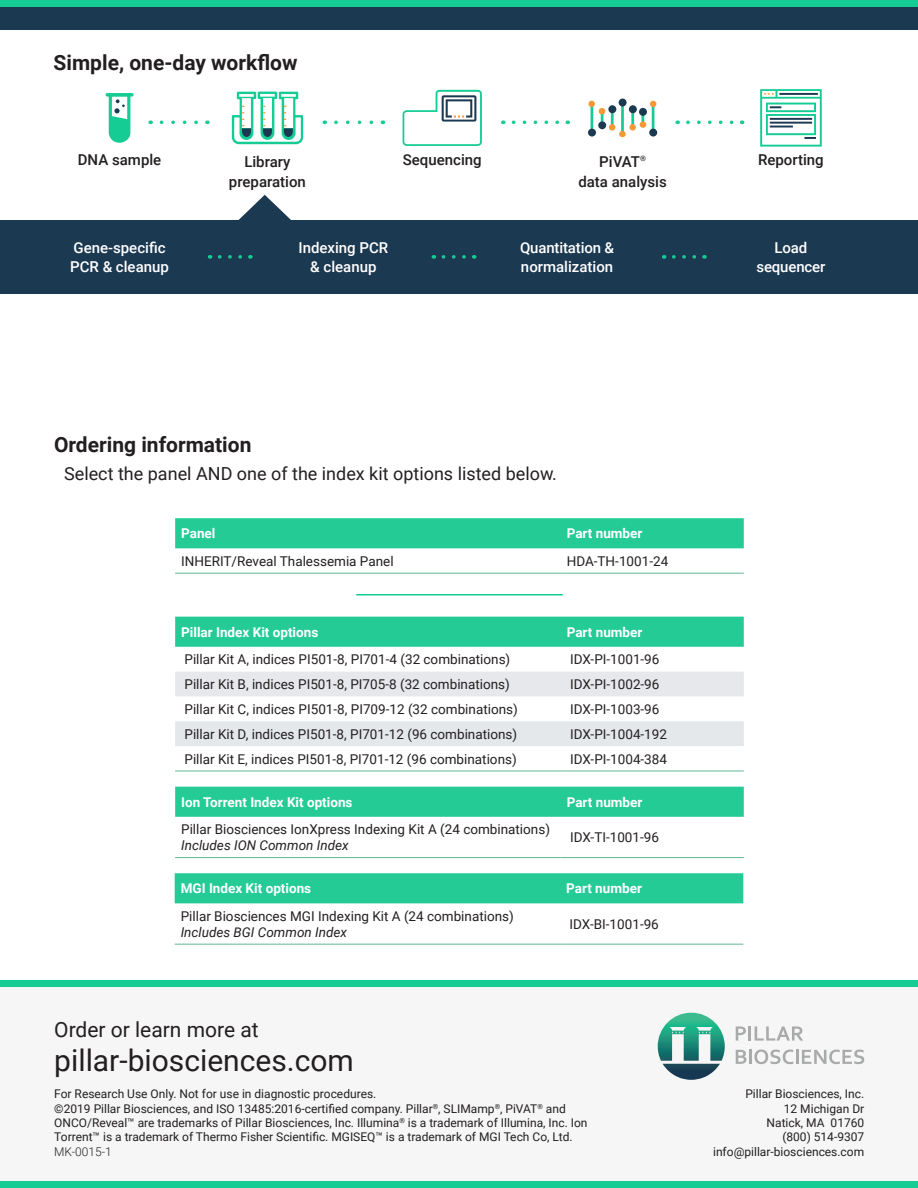
<style>
.page{position:relative;width:918px;height:1188px;background:#fff}
.page>*{position:absolute;margin:0;border:0;box-sizing:border-box;transform-origin:0 0}
.t1{font:30px "Roboto";color:#231f20}
.t2{font:700 21px "Roboto";color:#231f20}
.t3{font:21px "Roboto";color:#231f20}
.t4{font:18px "Roboto";color:#231f20}
.t5{font:500 15px/19.5px "Roboto";color:#fff}
.t6{font:500 15px "Roboto";color:#231f20}
.t7{font:13.5px "Roboto";color:#231f20}
.t8{font:700 13.5px "Roboto";color:#fff}
.t9{font:italic 13.5px "Roboto";color:#231f20}
.t10{font:12px/14.4px "Roboto";color:#231f20}
.t11{font:300 12px "Roboto";color:#231f20}
</style>
<div class="page">
<div style="left:0;top:984px;width:918px;height:204px;background:#f6f6f6"></div>
<div style="left:0;top:1182px;width:918px;height:6px;background:#15cd94"></div>
<svg style="left:658px;top:1013px;width:67px;height:67px"></svg>
<svg style="left:736px;top:1026px;width:67px;height:15px"></svg>
<svg style="left:736px;top:1050px;width:11px;height:14px"></svg>
<hr style="left:749px;top:1050px;width:3px;height:14px;background:#a9aaaa">
<svg style="left:754px;top:1050px;width:39px;height:14px"></svg>
<hr style="left:796px;top:1050px;width:3px;height:14px;background:#a9aaaa">
<svg style="left:802px;top:1050px;width:62px;height:14px"></svg>
<div style="left:0;top:981px;width:918px;height:6px;background:#15cd94"></div>
<div style="left:0;top:0;width:918px;height:29px;background:#1c3952"></div>
<div style="left:0;top:0;width:918px;height:6px;background:#15cd94"></div>
<svg style="left:403px;top:90px;width:79px;height:56px"></svg>
<svg style="left:232px;top:92px;width:71px;height:52px"></svg>
<svg style="left:588px;top:98px;width:69px;height:39px"></svg>
<svg style="left:760px;top:89px;width:62px;height:58px"></svg>
<svg style="left:106px;top:93px;width:28px;height:50px"></svg>
<div style="left:0;top:220px;width:918px;height:74px;background:#1c3952"></div>
<svg style="left:238px;top:195px;width:53px;height:25px"></svg>
<svg style="left:162px;top:120px;width:36px;height:4px"></svg>
<svg style="left:336px;top:120px;width:47px;height:4px"></svg>
<svg style="left:514px;top:120px;width:54px;height:4px"></svg>
<svg style="left:688px;top:120px;width:46px;height:4px"></svg>
<svg style="left:220px;top:255px;width:31px;height:4px"></svg>
<svg style="left:443px;top:255px;width:32px;height:4px"></svg>
<svg style="left:674px;top:255px;width:31px;height:4px"></svg>
<div style="left:175px;top:518px;width:569px;height:30px;background:#24cb94"></div>
<hr style="left:175px;top:573px;width:386px;height:1px;background:#61b791">
<hr style="left:561px;top:573px;width:183px;height:1px;background:#61b791">
<div style="left:175px;top:617px;width:569px;height:30px;background:#24cb94"></div>
<div style="left:175px;top:672px;width:569px;height:24px;background:#e7e8ec"></div>
<div style="left:175px;top:721px;width:569px;height:25px;background:#e4e8eb"></div>
<hr style="left:175px;top:771px;width:386px;height:1px;background:#61b791">
<hr style="left:561px;top:771px;width:183px;height:1px;background:#61b791">
<div style="left:175px;top:787px;width:569px;height:30px;background:#24cb94"></div>
<hr style="left:175px;top:857px;width:386px;height:1px;background:#61b791">
<hr style="left:561px;top:857px;width:183px;height:1px;background:#61b791">
<div style="left:175px;top:873px;width:568px;height:30px;background:#24cb94"></div>
<hr style="left:175px;top:944px;width:385px;height:1px;background:#61b791">
<hr style="left:560px;top:944px;width:183px;height:1px;background:#61b791">
<hr style="left:356px;top:594px;width:207px;height:2px;background:#15cd94">
<p class="t2" style="left:54px;top:48px;width:245px">Simple, one-day workflow</p>
<p class="t6" style="left:78px;top:149px;width:85px">DNA sample</p>
<p class="t6" style="left:244px;top:152px;width:48px">Library</p>
<p class="t6" style="left:758px;top:149px;width:67px">Reporting</p>
<p class="t6" style="left:229px;top:171px;width:79px">preparation</p>
<p class="t6" style="left:403px;top:149px;width:80px">Sequencing</p>
<p class="t6" style="left:599px;top:152px;width:48px">PiVAT<sup>®</sup></p>
<p class="t6" style="left:578px;top:171px;width:90px">data analysis</p>
<p class="t5" style="left:70px;top:237px;width:100px">Gene-specific<br>PCR &amp; cleanup</p>
<p class="t5" style="left:298px;top:237px;width:91px">Indexing PCR</p>
<p class="t5" style="left:310px;top:257px;width:68px">&amp; cleanup</p>
<p class="t5" style="left:520px;top:237px;width:96px">Quantitation &amp; normalization</p>
<p class="t5" style="left:775px;top:237px;width:34px">Load</p>
<p class="t5" style="left:756px;top:257px;width:71px">sequencer</p>
<p class="t2" style="left:54px;top:430px;width:199px">Ordering information</p>
<p class="t4" style="left:64px;top:461px;width:494px">Select the panel AND one of the index kit options listed below.</p>
<p class="t8" style="left:181px;top:524px;width:36px">Panel</p>
<p class="t8" style="left:567px;top:524px;width:77px">Part number</p>
<p class="t7" style="left:181px;top:552px;width:214px">INHERIT/Reveal Thalessemia Panel</p>
<p class="t7" style="left:567px;top:552px;width:103px">HDA-TH-1001-24</p>
<p class="t8" style="left:181px;top:623px;width:139px">Pillar Index Kit options</p>
<p class="t8" style="left:567px;top:623px;width:77px">Part number</p>
<p class="t7" style="left:185px;top:650px;width:327px">Pillar Kit A, indices PI501-8, PI701-4 (32 combinations)</p>
<p class="t7" style="left:570px;top:650px;width:91px">IDX-PI-1001-96</p>
<p class="t7" style="left:185px;top:675px;width:327px">Pillar Kit B, indices PI501-8, PI705-8 (32 combinations)</p>
<p class="t7" style="left:570px;top:675px;width:91px">IDX-PI-1002-96</p>
<p class="t7" style="left:185px;top:700px;width:335px">Pillar Kit C, indices PI501-8, PI709-12 (32 combinations)</p>
<p class="t7" style="left:570px;top:700px;width:91px">IDX-PI-1003-96</p>
<p class="t7" style="left:185px;top:725px;width:334px">Pillar Kit D, indices PI501-8, PI701-12 (96 combinations)</p>
<p class="t7" style="left:570px;top:725px;width:99px">IDX-PI-1004-192</p>
<p class="t7" style="left:185px;top:749px;width:334px">Pillar Kit E, indices PI501-8, PI701-12 (96 combinations)</p>
<p class="t7" style="left:570px;top:749px;width:99px">IDX-PI-1004-384</p>
<p class="t8" style="left:181px;top:793px;width:173px">Ion Torrent Index Kit options</p>
<p class="t8" style="left:567px;top:793px;width:77px">Part number</p>
<p class="t7" style="left:181px;top:820px;width:370px">Pillar Biosciences IonXpress Indexing Kit A (24 combinations)</p>
<p class="t9" style="left:181px;top:836px;width:169px">Includes ION Common Index</p>
<p class="t7" style="left:570px;top:828px;width:90px">IDX-TI-1001-96</p>
<p class="t8" style="left:181px;top:879px;width:132px">MGI Index Kit options</p>
<p class="t8" style="left:566px;top:879px;width:77px">Part number</p>
<p class="t7" style="left:181px;top:906px;width:335px">Pillar Biosciences MGI Indexing Kit A (24 combinations)</p>
<p class="t9" style="left:181px;top:923px;width:168px">Includes BGI Common Index</p>
<p class="t7" style="left:570px;top:915px;width:91px">IDX-BI-1001-96</p>
<p class="t3" style="left:54px;top:1015px;width:206px">Order or learn more at</p>
<p class="t1" style="left:54px;top:1040px;width:301px">pillar-biosciences.com</p>
<p class="t10" style="left:54px;top:1086px;width:324px">For Research Use Only. Not for use in diagnostic procedures.</p>
<p class="t10" style="left:54px;top:1101px;width:535px">©2019 Pillar Biosciences, and ISO 13485:2016-certified company. Pillar<sup>®</sup>, SLIMamp<sup>®</sup>, PiVAT<sup>®</sup> and<br>ONCO/Reveal™ are trademarks of Pillar Biosciences, Inc. Illumina<sup>®</sup> is a trademark of Illumina, Inc. Ion<br>Torrent™ is a trademark of Thermo Fisher Scientific. MGISEQ™ is a trademark of MGI Tech Co, Ltd.</p>
<p class="t11" style="left:54px;top:1143px;width:59px">MK-0015-1</p>
<p class="t10" style="left:745px;top:1086px;width:120px">Pillar Biosciences, Inc.</p>
<p class="t10" style="left:784px;top:1101px;width:82px">12 Michigan Dr</p>
<p class="t10" style="left:767px;top:1115px;width:99px">Natick, MA 01760</p>
<p class="t10" style="left:782px;top:1129px;width:84px">(800) 514-9307</p>
<p class="t10" style="left:713px;top:1144px;width:153px">info@pillar-biosciences.com</p>
</div>
